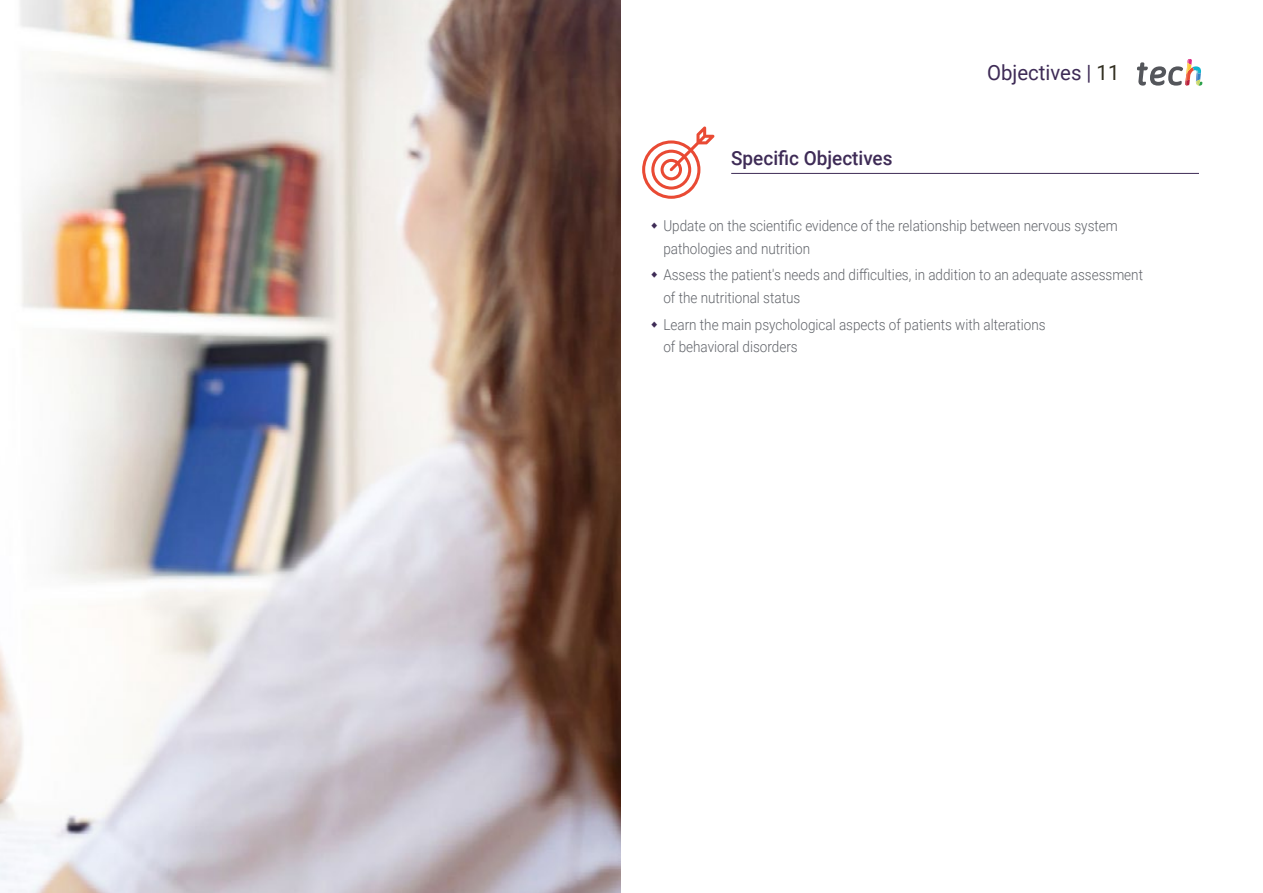
<style>
.page{position:relative;width:1263px;height:893px;background:#fff}
.page>*{position:absolute;margin:0;border:0;box-sizing:border-box;transform-origin:0 0}
.t1{font:21px "Roboto";color:#3e2b56}
.t2{font:500 19.5px "Roboto";color:#3e2b56}
.t3{font:300 15px/22.5px "Roboto";color:#61646a;scale:.9 1}
.s1{color:#312e20}
</style>
<div class="page">
<hr style="left:731px;top:173px;width:468px;height:1px;background:#3e2b56">
<svg style="left:642px;top:126px;width:72px;height:73px"></svg>
<img style="left:0;top:0;width:621px;height:893px">
<svg style="left:1137px;top:59px;width:65px;height:27px"></svg>
<h2 class="t2" style="left:731px;top:144px;width:163px">Specific Objectives</h2>
<h1 class="t1" style="left:987px;top:57px;width:134px">Objectives | <span class="s1">11</span></h1>
<p class="t3" style="left:663px;top:214px;width:506px">Update on the scientific evidence of the relationship between nervous system pathologies and nutrition</p>
<p class="t3" style="left:663px;top:263px;width:534px">Assess the patient's needs and difficulties, in addition to an adequate assessment of the nutritional status</p>
<p class="t3" style="left:663px;top:313px;width:426px">Learn the main psychological aspects of patients with alterations of behavioral disorders</p>
</div>
